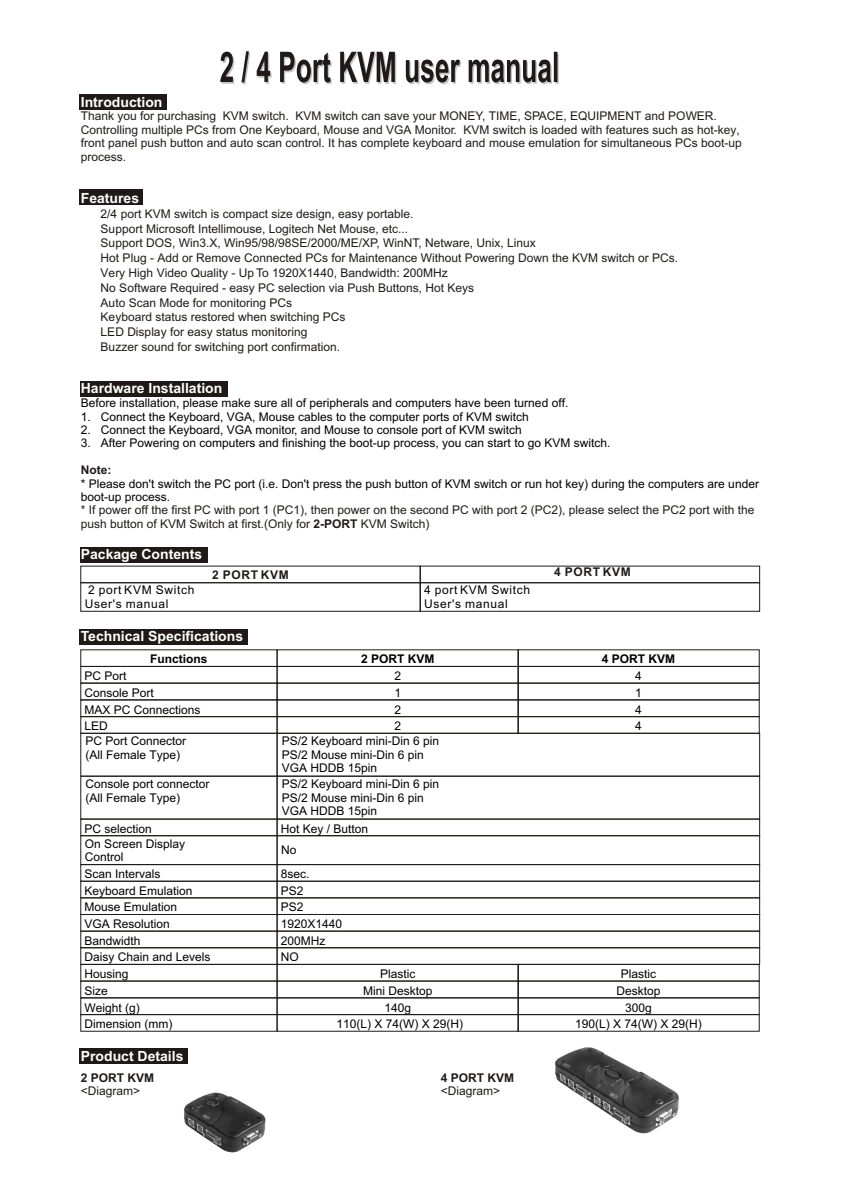
<style>
.page{position:relative;width:842px;height:1191px;background:#fff}
.page>*{position:absolute;margin:0;border:0;box-sizing:border-box;transform-origin:0 0}
.t1{font:700 14px "Arial";color:#fff}
.t2{font:12px/14.8px "Arial";color:#1f1a17}
.t3{font:12px/13.4px "Arial";color:#000}
.t4{font:12px/13.4px "Arial";letter-spacing:.055em;color:#000}
.t5{font:700 12px "Arial";color:#1f1a17}
.t6{font:700 12px "Arial";color:#000}
.s1{font-weight:700}
</style>
<div class="page">
<div style="left:277px;top:776px;width:483px;height:44px;border:1px solid #1f1a17"></div>
<div style="left:79px;top:629px;width:168px;height:16px;background:#1f1a17"></div>
<div style="left:80px;top:547px;width:128px;height:16px;background:#1f1a17"></div>
<div style="left:80px;top:381px;width:148px;height:15px;background:#1f1a17"></div>
<div style="left:80px;top:1048px;width:108px;height:16px;background:#1f1a17"></div>
<div style="left:79px;top:190px;width:64px;height:15px;background:#1f1a17"></div>
<div style="left:79px;top:94px;width:87px;height:15px;background:#1f1a17"></div>
<div style="left:80px;top:683px;width:198px;height:17px;border:1px solid #1f1a17"></div>
<div style="left:277px;top:683px;width:242px;height:17px;border:1px solid #1f1a17"></div>
<div style="left:517px;top:683px;width:243px;height:17px;border:1px solid #1f1a17"></div>
<div style="left:80px;top:716px;width:198px;height:18px;border:1px solid #1f1a17"></div>
<div style="left:277px;top:716px;width:242px;height:18px;border:1px solid #1f1a17"></div>
<div style="left:517px;top:716px;width:243px;height:18px;border:1px solid #1f1a17"></div>
<div style="left:80px;top:733px;width:198px;height:44px;border:1px solid #1f1a17"></div>
<div style="left:80px;top:776px;width:198px;height:44px;border:1px solid #1f1a17"></div>
<div style="left:277px;top:819px;width:483px;height:17px;border:1px solid #1f1a17"></div>
<div style="left:80px;top:835px;width:198px;height:30px;border:1px solid #1f1a17"></div>
<div style="left:277px;top:835px;width:483px;height:30px;border:1px solid #1f1a17"></div>
<div style="left:80px;top:864px;width:198px;height:18px;border:1px solid #1f1a17"></div>
<div style="left:277px;top:864px;width:483px;height:18px;border:1px solid #1f1a17"></div>
<div style="left:80px;top:881px;width:198px;height:17px;border:1px solid #1f1a17"></div>
<div style="left:277px;top:881px;width:483px;height:17px;border:1px solid #1f1a17"></div>
<div style="left:80px;top:897px;width:198px;height:18px;border:1px solid #1f1a17"></div>
<div style="left:277px;top:897px;width:483px;height:18px;border:1px solid #1f1a17"></div>
<div style="left:80px;top:914px;width:198px;height:18px;border:1px solid #1f1a17"></div>
<div style="left:277px;top:914px;width:483px;height:18px;border:1px solid #1f1a17"></div>
<div style="left:80px;top:931px;width:198px;height:17px;border:1px solid #1f1a17"></div>
<div style="left:277px;top:931px;width:483px;height:17px;border:1px solid #1f1a17"></div>
<div style="left:80px;top:947px;width:198px;height:18px;border:1px solid #1f1a17"></div>
<div style="left:277px;top:947px;width:483px;height:18px;border:1px solid #1f1a17"></div>
<div style="left:80px;top:964px;width:198px;height:18px;border:1px solid #1f1a17"></div>
<div style="left:277px;top:964px;width:242px;height:18px;border:1px solid #1f1a17"></div>
<div style="left:517px;top:964px;width:243px;height:18px;border:1px solid #1f1a17"></div>
<div style="left:80px;top:981px;width:198px;height:17px;border:1px solid #1f1a17"></div>
<div style="left:277px;top:981px;width:242px;height:17px;border:1px solid #1f1a17"></div>
<div style="left:517px;top:981px;width:243px;height:17px;border:1px solid #1f1a17"></div>
<div style="left:80px;top:997px;width:198px;height:18px;border:1px solid #1f1a17"></div>
<div style="left:277px;top:997px;width:242px;height:18px;border:1px solid #1f1a17"></div>
<div style="left:517px;top:997px;width:243px;height:18px;border:1px solid #1f1a17"></div>
<div style="left:80px;top:1014px;width:198px;height:18px;border:1px solid #1f1a17"></div>
<div style="left:277px;top:1014px;width:242px;height:18px;border:1px solid #1f1a17"></div>
<div style="left:517px;top:1014px;width:243px;height:18px;border:1px solid #1f1a17"></div>
<div style="left:80px;top:666px;width:198px;height:18px;border:1px solid #1f1a17"></div>
<div style="left:277px;top:666px;width:242px;height:18px;border:1px solid #1f1a17"></div>
<div style="left:517px;top:666px;width:243px;height:18px;border:1px solid #1f1a17"></div>
<div style="left:277px;top:649px;width:242px;height:18px;border:1px solid #1f1a17"></div>
<div style="left:517px;top:649px;width:243px;height:18px;border:1px solid #1f1a17"></div>
<div style="left:80px;top:582px;width:341px;height:30px;border:1px solid #1f1a17"></div>
<div style="left:420px;top:582px;width:340px;height:30px;border:1px solid #1f1a17"></div>
<svg style="left:220px;top:51px;width:339px;height:33px"></svg>
<img style="left:184px;top:1092px;width:82px;height:61px">
<img style="left:555px;top:1047px;width:124px;height:87px">
<p class="t1" style="left:81px;top:96px;width:83px">Introduction</p>
<p class="t2" style="left:81px;top:111px;width:662px;line-height:13.4px">Thank you for purchasing KVM switch. KVM switch can save your MONEY, TIME, SPACE, EQUIPMENT and POWER.<br>Controlling multiple PCs from One Keyboard, Mouse and VGA Monitor. KVM switch is loaded with features such as hot-key, front panel push button and auto scan control. It has complete keyboard and mouse emulation for simultaneous PCs boot-up process.</p>
<p class="t1" style="left:81px;top:192px;width:60px">Features</p>
<p class="t2" style="left:101px;top:207px;width:579px">2/4 port KVM switch is compact size design, easy portable.<br>Support Microsoft Intellimouse, Logitech Net Mouse, etc...<br>Support DOS, Win3.X, Win95/98/98SE/2000/ME/XP, WinNT, Netware, Unix, Linux<br>Hot Plug - Add or Remove Connected PCs for Maintenance Without Powering Down the KVM switch or PCs.<br>Very High Video Quality - Up To 1920X1440, Bandwidth: 200MHz<br>No Software Required - easy PC selection via Push Buttons, Hot Keys<br>Auto Scan Mode for monitoring PCs<br>Keyboard status restored when switching PCs<br>LED Display for easy status monitoring<br>Buzzer sound for switching port confirmation.</p>
<p class="t1" style="left:81px;top:383px;width:143px">Hardware Installation</p>
<p class="t3" style="left:81px;top:397px;width:489px">Before installation, please make sure all of peripherals and computers have been turned off.</p>
<p class="t3" style="left:81px;top:411px;width:450px">1. Connect the Keyboard, VGA, Mouse cables to the computer ports of KVM switch</p>
<p class="t3" style="left:81px;top:424px;width:442px">2. Connect the Keyboard, VGA monitor, and Mouse to console port of KVM switch</p>
<p class="t3" style="left:81px;top:438px;width:531px">3. After Powering on computers and finishing the boot-up process, you can start to go KVM switch.</p>
<p class="t3" style="left:81px;top:478px;width:680px">* Please don't switch the PC port (i.e. Don't press the push button of KVM switch or run hot key) during the computers are under boot-up process.</p>
<p class="t5" style="left:81px;top:465px;width:32px">Note:</p>
<p class="t2" style="left:81px;top:505px;width:675px;line-height:13.4px">* If power off the first PC with port 1 (PC1), then power on the second PC with port 2 (PC2), please select the PC2 port with the push button of KVM Switch at first.(Only for <span class="s1">2-PORT</span> KVM Switch)</p>
<p class="t1" style="left:81px;top:548px;width:123px">Package Contents</p>
<p class="t5" style="left:212px;top:570px;width:78px">2 PORT KVM</p>
<p class="t5" style="left:554px;top:567px;width:78px">4 PORT KVM</p>
<p class="t4" style="left:85px;top:585px;width:111px">2 port KVM Switch<br>User's manual</p>
<p class="t4" style="left:424px;top:585px;width:108px">4 port KVM Switch<br>User's manual</p>
<p class="t1" style="left:81px;top:631px;width:164px">Technical Specifications</p>
<p class="t6" style="left:150px;top:655px;width:59px">Functions</p>
<p class="t6" style="left:361px;top:655px;width:75px">2 PORT KVM</p>
<p class="t6" style="left:602px;top:655px;width:75px">4 PORT KVM</p>
<p class="t3" style="left:85px;top:670px;width:44px">PC Port</p>
<p class="t3" style="left:394px;top:670px;width:8px">2</p>
<p class="t3" style="left:635px;top:670px;width:8px">4</p>
<p class="t3" style="left:85px;top:687px;width:71px">Console Port</p>
<p class="t3" style="left:394px;top:687px;width:8px">1</p>
<p class="t3" style="left:635px;top:687px;width:8px">1</p>
<p class="t3" style="left:85px;top:704px;width:118px">MAX PC Connections</p>
<p class="t3" style="left:394px;top:704px;width:8px">2</p>
<p class="t3" style="left:635px;top:704px;width:8px">4</p>
<p class="t3" style="left:85px;top:720px;width:25px">LED</p>
<p class="t3" style="left:394px;top:720px;width:8px">2</p>
<p class="t3" style="left:635px;top:720px;width:8px">4</p>
<p class="t3" style="left:85px;top:736px;width:102px">PC Port Connector (All Female Type)</p>
<p class="t3" style="left:85px;top:779px;width:126px">Console port connector (All Female Type)</p>
<p class="t3" style="left:85px;top:823px;width:69px">PC selection</p>
<p class="t3" style="left:282px;top:736px;width:159px">PS/2 Keyboard mini-Din 6 pin<br>PS/2 Mouse mini-Din 6 pin<br>VGA HDDB 15pin</p>
<p class="t3" style="left:282px;top:779px;width:159px">PS/2 Keyboard mini-Din 6 pin<br>PS/2 Mouse mini-Din 6 pin<br>VGA HDDB 15pin</p>
<p class="t3" style="left:281px;top:823px;width:89px">Hot Key / Button</p>
<p class="t3" style="left:85px;top:838px;width:102px">On Screen Display<br>Control</p>
<p class="t3" style="left:281px;top:845px;width:17px">No</p>
<p class="t3" style="left:85px;top:868px;width:78px">Scan Intervals</p>
<p class="t3" style="left:281px;top:868px;width:30px">8sec.</p>
<p class="t3" style="left:85px;top:885px;width:110px">Keyboard Emulation</p>
<p class="t3" style="left:281px;top:885px;width:24px">PS2</p>
<p class="t3" style="left:85px;top:902px;width:94px">Mouse Emulation</p>
<p class="t3" style="left:281px;top:902px;width:24px">PS2</p>
<p class="t3" style="left:85px;top:918px;width:87px">VGA Resolution</p>
<p class="t3" style="left:281px;top:918px;width:63px">1920X1440</p>
<p class="t3" style="left:85px;top:935px;width:58px">Bandwidth</p>
<p class="t3" style="left:281px;top:935px;width:46px">200MHz</p>
<p class="t3" style="left:85px;top:952px;width:128px">Daisy Chain and Levels</p>
<p class="t3" style="left:281px;top:952px;width:19px">NO</p>
<p class="t3" style="left:85px;top:968px;width:46px">Housing</p>
<p class="t3" style="left:380px;top:968px;width:37px">Plastic</p>
<p class="t3" style="left:621px;top:968px;width:37px">Plastic</p>
<p class="t3" style="left:85px;top:985px;width:25px">Size</p>
<p class="t3" style="left:363px;top:985px;width:71px">Mini Desktop</p>
<p class="t3" style="left:617px;top:985px;width:46px">Desktop</p>
<p class="t3" style="left:85px;top:1002px;width:57px">Weight (g)</p>
<p class="t3" style="left:384px;top:1002px;width:28px">140g</p>
<p class="t3" style="left:625px;top:1002px;width:28px">300g</p>
<p class="t3" style="left:85px;top:1018px;width:89px">Dimension (mm)</p>
<p class="t3" style="left:337px;top:1018px;width:128px">110(L) X 74(W) X 29(H)</p>
<p class="t3" style="left:575px;top:1018px;width:128px">190(L) X 74(W) X 29(H)</p>
<p class="t1" style="left:81px;top:1051px;width:104px">Product Details</p>
<p class="t5" style="left:81px;top:1073px;width:75px">2 PORT KVM</p>
<p class="t5" style="left:441px;top:1073px;width:75px">4 PORT KVM</p>
<p class="t2" style="left:81px;top:1085px;width:61px">&lt;Diagram&gt;</p>
<p class="t2" style="left:441px;top:1085px;width:61px">&lt;Diagram&gt;</p>
</div>
